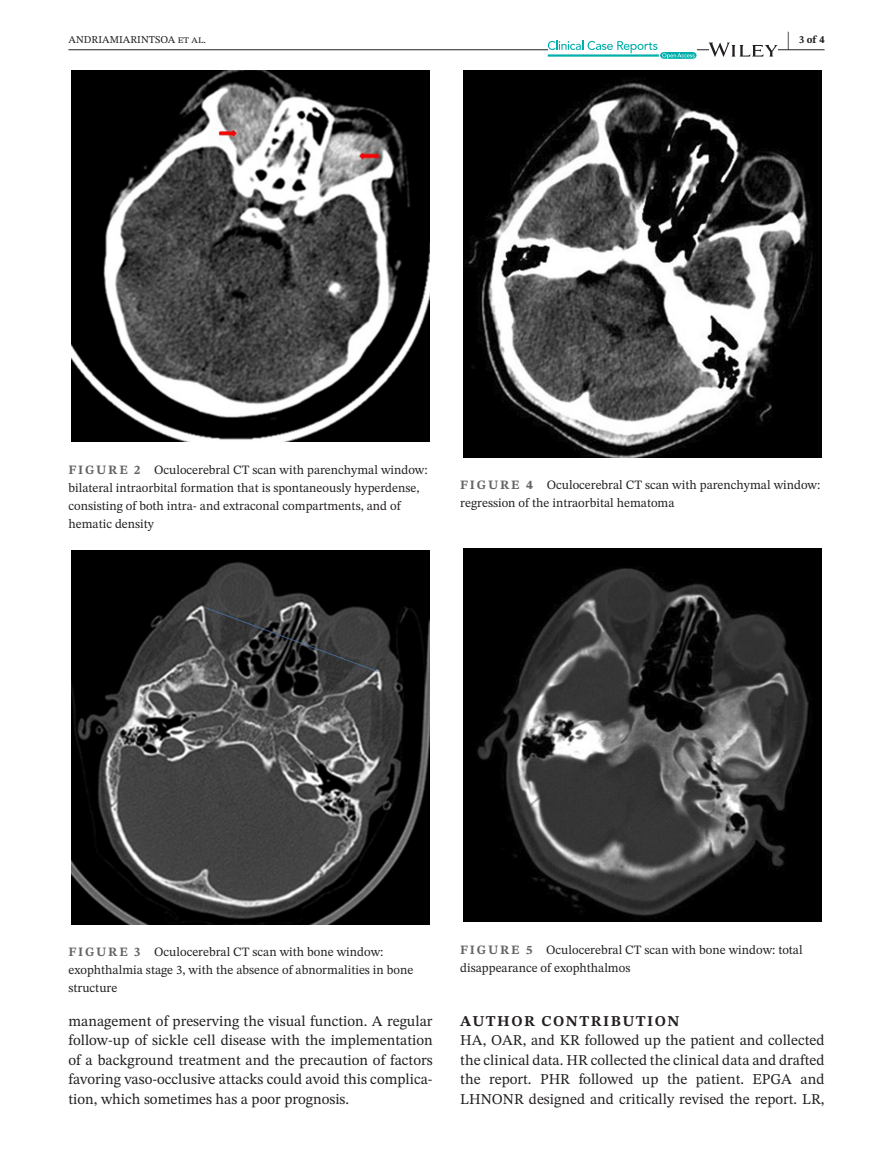
<style>
.page{position:relative;width:893px;height:1174px;background:#fff}
.page>*{position:absolute;margin:0;border:0;box-sizing:border-box;transform-origin:0 0}
.t1{font:700 21px "STIX Two Text";color:#231f20;scale:.42 1}
.t2{font:15px/19.5px "STIX Two Text";color:#231f20;text-align:justify}
.t3{font:700 15px "STIX Two Text";letter-spacing:.1em;color:#231f20}
.t4{font:12.75px/18px "STIX Two Text";color:#231f20}
.t5{font:10.5px "STIX Two Text";color:#231f20}
.t6{font:700 10.5px "STIX Two Text";color:#231f20}
.s1{font-weight:700;color:#636366}
</style>
<div class="page">
<hr style="left:68px;top:49px;width:756px;height:1px;background:#231f20">
<svg style="left:548px;top:41px;width:148px;height:18px"></svg>
<svg style="left:709px;top:43px;width:68px;height:14px"></svg>
<div style="left:68px;top:70px;width:365px;height:371px;background:linear-gradient(to bottom,#fff,#fff)"></div>
<img style="left:72px;top:70px;width:357px;height:371px">
<div style="left:68px;top:550px;width:365px;height:374px;background:linear-gradient(to bottom,#fff,#fff)"></div>
<img style="left:72px;top:550px;width:357px;height:374px">
<img style="left:464px;top:70px;width:357px;height:387px">
<img style="left:464px;top:548px;width:357px;height:373px">
<h1 class="t1" style="left:787px;top:24px;width:8px">|</h1>
<p class="t5" style="left:68px;top:32px;width:139px">ANDRIAMIARINTSOA et al.</p>
<p class="t6" style="left:799px;top:32px;width:27px">3 of 4</p>
<p class="t4" style="left:68px;top:460px;width:361px"><span class="s1">FIGURE 2</span> Oculocerebral CT scan with parenchymal window: bilateral intraorbital formation that is spontaneously hyperdense, consisting of both intra- and extraconal compartments, and of hematic density</p>
<p class="t4" style="left:460px;top:476px;width:361px"><span class="s1">FIGURE 4</span> Oculocerebral CT scan with parenchymal window: regression of the intraorbital hematoma</p>
<p class="t4" style="left:68px;top:943px;width:346px"><span class="s1">FIGURE 3</span> Oculocerebral CT scan with bone window: exophthalmia stage 3, with the absence of abnormalities in bone structure</p>
<p class="t4" style="left:460px;top:940px;width:344px"><span class="s1">FIGURE 5</span> Oculocerebral CT scan with bone window: total disappearance of exophthalmos</p>
<p class="t2" style="left:68px;top:1011px;width:366px">management of preserving the visual function. A regular follow-up of sickle cell disease with the implementation of a background treatment and the precaution of factors favoring vaso-occlusive attacks could avoid this complica&shy;tion, which sometimes has a poor prognosis.</p>
<p class="t3" style="left:460px;top:1010px;width:221px">AUTHOR CONTRIBUTION</p>
<p class="t2" style="left:460px;top:1030px;width:366px">HA, OAR, and KR followed up the patient and collected the clinical data. HR collected the clinical data and drafted the report. PHR followed up the patient. EPGA and LHNONR designed and critically revised the report. LR,</p>
</div>
